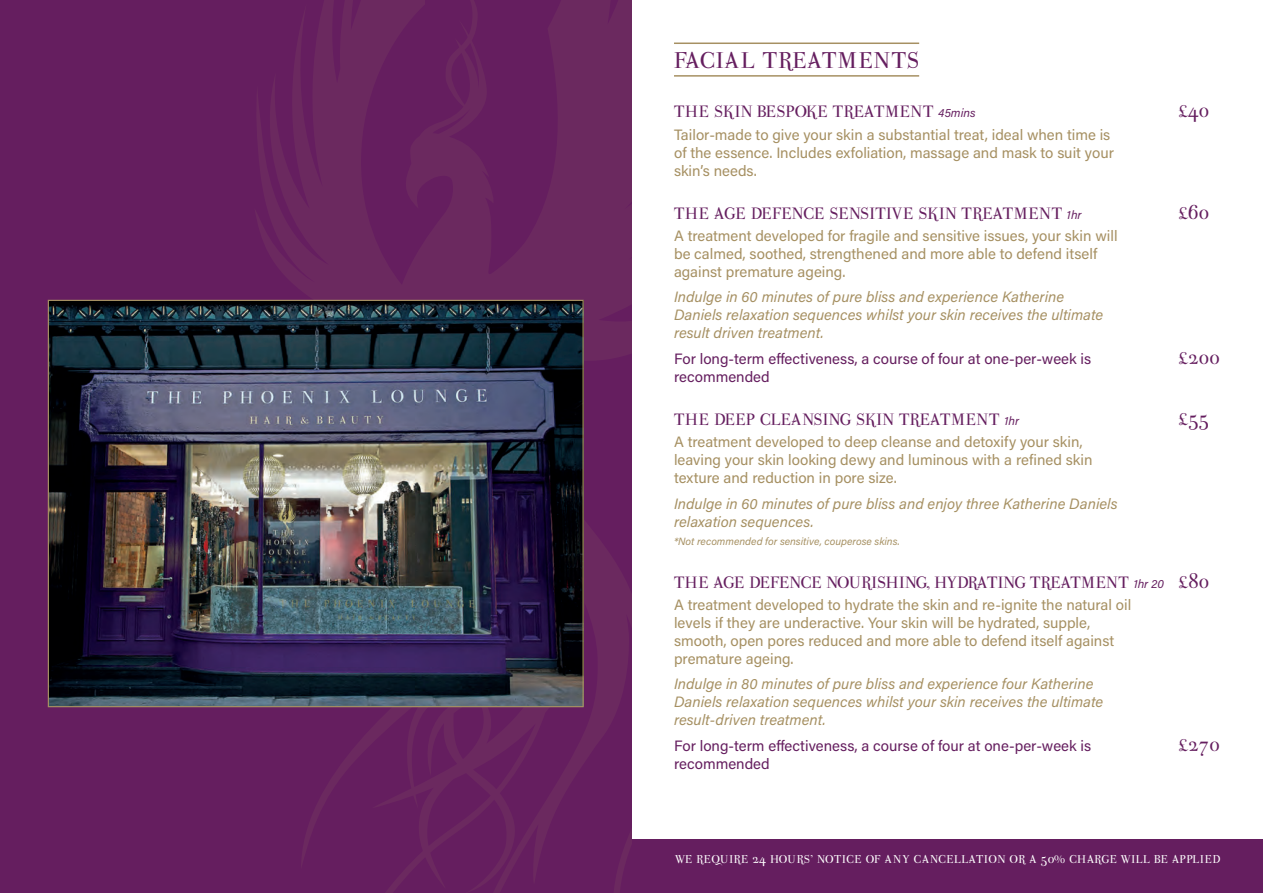
<style>
.page{position:relative;width:1263px;height:893px;background:#fff}
.page>*{position:absolute;margin:0;border:0;box-sizing:border-box;transform-origin:0 0}
.t1{font:27px "Parma Petit";letter-spacing:.02em;color:#651e5f}
.t2{font:21px "Parma Petit";color:#651e5f}
.t3{font:19.5px "Parma Petit";color:#651e5f}
.t4{font:15px/18px "Acumin Pro";color:#a69062}
.t5{font:italic 15px/18px "Acumin Pro";color:#a69062}
.t6{font:15px "Acumin Pro";color:#651e5f}
.t7{font:13.5px "Parma Petit";letter-spacing:.03em;color:#fff}
.t8{font:italic 10.5px "Acumin Pro";color:#a69062}
.s1{font-family:"Acumin Pro";font-style:italic;font-size:12px}
.s2{font-size:21px}
</style>
<div class="page">
<div style="left:0;top:0;width:631px;height:893px;background:#651e5f"></div>
<div style="left:0;top:840px;width:1263px;height:53px;background:#651e5f"></div>
<hr style="left:674px;top:43px;width:245px;height:1px;background:#a69062">
<hr style="left:674px;top:75px;width:245px;height:2px;background:#a69062">
<svg style="left:185px;top:0;width:446px;height:893px"></svg>
<img style="left:50px;top:302px;width:532px;height:403px">
<h1 class="t1" style="left:674px;top:45px;width:247px">FACIAL TREATMENTS</h1>
<h3 class="t3" style="left:674px;top:101px;width:303px">THE SKIN BESPOKE TREATMENT <span class="s1">45mins</span></h3>
<h2 class="t2" style="left:1178px;top:99px;width:33px">£40</h2>
<p class="t4" style="left:674px;top:125px;width:441px">Tailor-made to give your skin a substantial treat, ideal when time is of the essence. Includes exfoliation, massage and mask to suit your skin’s needs.</p>
<h3 class="t3" style="left:674px;top:202px;width:409px">THE AGE DEFENCE SENSITIVE SKIN TREATMENT <span class="s1">1hr</span></h3>
<h2 class="t2" style="left:1178px;top:201px;width:33px">£60</h2>
<p class="t4" style="left:674px;top:226px;width:445px">A treatment developed for fragile and sensitive issues, your skin will be calmed, soothed, strengthened and more able to defend itself against premature ageing.</p>
<p class="t5" style="left:674px;top:288px;width:431px">Indulge in 60 minutes of pure bliss and experience Katherine<br>Daniels relaxation sequences whilst your skin receives the ultimate result driven treatment.</p>
<p class="t6" style="left:674px;top:348px;width:419px">For long-term effectiveness, a course of four at one-per-week is</p>
<h2 class="t2" style="left:1178px;top:346px;width:43px">£200</h2>
<p class="t6" style="left:674px;top:366px;width:97px">recommended</p>
<h3 class="t3" style="left:674px;top:408px;width:347px">THE DEEP CLEANSING SKIN TREATMENT <span class="s1">1hr</span></h3>
<h2 class="t2" style="left:1178px;top:407px;width:33px">£55</h2>
<p class="t4" style="left:674px;top:432px;width:420px">A treatment developed to deep cleanse and detoxify your skin, leaving your skin looking dewy and luminous with a refined skin texture and reduction in pore size.</p>
<p class="t5" style="left:674px;top:494px;width:445px">Indulge in 60 minutes of pure bliss and enjoy three Katherine Daniels relaxation sequences.</p>
<p class="t8" style="left:674px;top:534px;width:227px">*Not recommended for sensitive, couperose skins.</p>
<h3 class="t3" style="left:674px;top:571px;width:537px">THE AGE DEFENCE NOURISHING, HYDRATING TREATMENT <span class="s1">1hr 20</span> <span class="s2">£80</span></h3>
<p class="t4" style="left:674px;top:595px;width:459px">A treatment developed to hydrate the skin and re-ignite the natural oil levels if they are underactive. Your skin will be hydrated, supple, smooth, open pores reduced and more able to defend itself against premature ageing.</p>
<p class="t5" style="left:674px;top:675px;width:431px">Indulge in 80 minutes of pure bliss and experience four Katherine<br>Daniels relaxation sequences whilst your skin receives the ultimate result-driven treatment.</p>
<p class="t6" style="left:674px;top:735px;width:419px">For long-term effectiveness, a course of four at one-per-week is</p>
<h2 class="t2" style="left:1178px;top:733px;width:43px">£270</h2>
<p class="t6" style="left:674px;top:753px;width:97px">recommended</p>
<p class="t7" style="left:675px;top:852px;width:547px">WE REQUIRE 24 HOURS’ NOTICE OF ANY CANCELLATION OR A 50% CHARGE WILL BE APPLIED</p>
</div>
